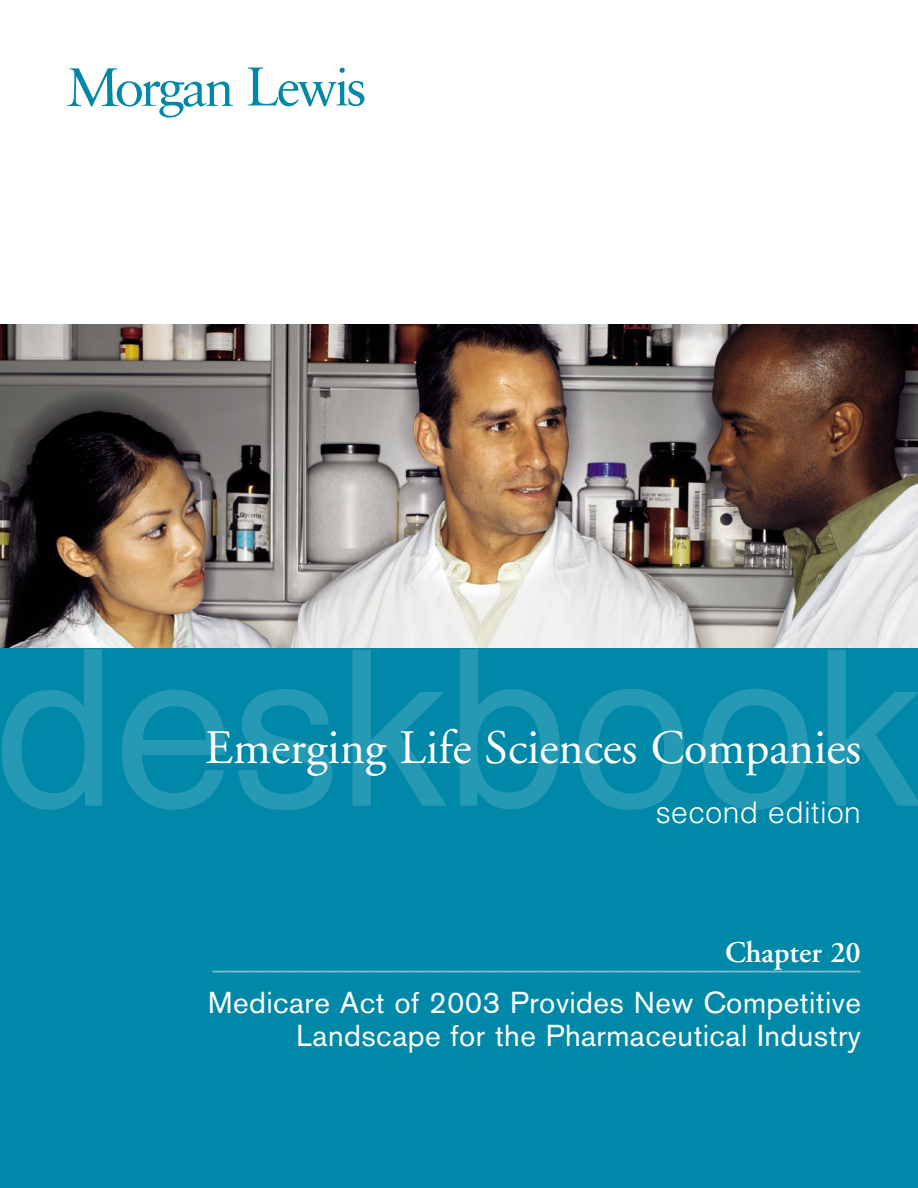
<style>
.page{position:relative;width:918px;height:1188px;background:#fff}
.page>*{position:absolute;margin:0;border:0;box-sizing:border-box;transform-origin:0 0}
.t1{font:217.5px "Helvetica";letter-spacing:-.005em;color:#fff}
.t2{font:48px "Adobe Garamond";color:#fff}
.t3{font:36px "Adobe Garamond";color:#7fbbd0}
.t4{font:30px/33px "Akzidenz Grotesk BE";letter-spacing:.015em;color:#fff;text-align:right}
.t5{font:300 30px "Helvetica";letter-spacing:.015em;color:#fff}
.t6{font:600 30px "Adobe Garamond";color:#fff}
</style>
<div class="page">
<div style="left:0;top:648px;width:918px;height:540px;background:#0088a8"></div>
<svg style="left:248px;top:68px;width:116px;height:38px"></svg>
<svg style="left:68px;top:68px;width:165px;height:50px"></svg>
<img style="left:0;top:324px;width:918px;height:324px">
<h1 class="t1" style="left:-4px;top:543px;width:929px">deskbook</h1>
<h2 class="t2" style="left:205px;top:722px;width:657px">Emerging Life Sciences Companies</h2>
<p class="t5" style="left:656px;top:794px;width:207px">second edition</p>
<p class="t6" style="left:725px;top:936px;width:137px">Chapter 20</p>
<p class="t4" style="left:208px;top:986px;width:654px">Medicare Act of 2003 Provides New Competitive<br>Landscape for the Pharmaceutical Industry</p>
<p class="t3" style="left:213px;top:937px;width:650px">____________________________________</p>
</div>
